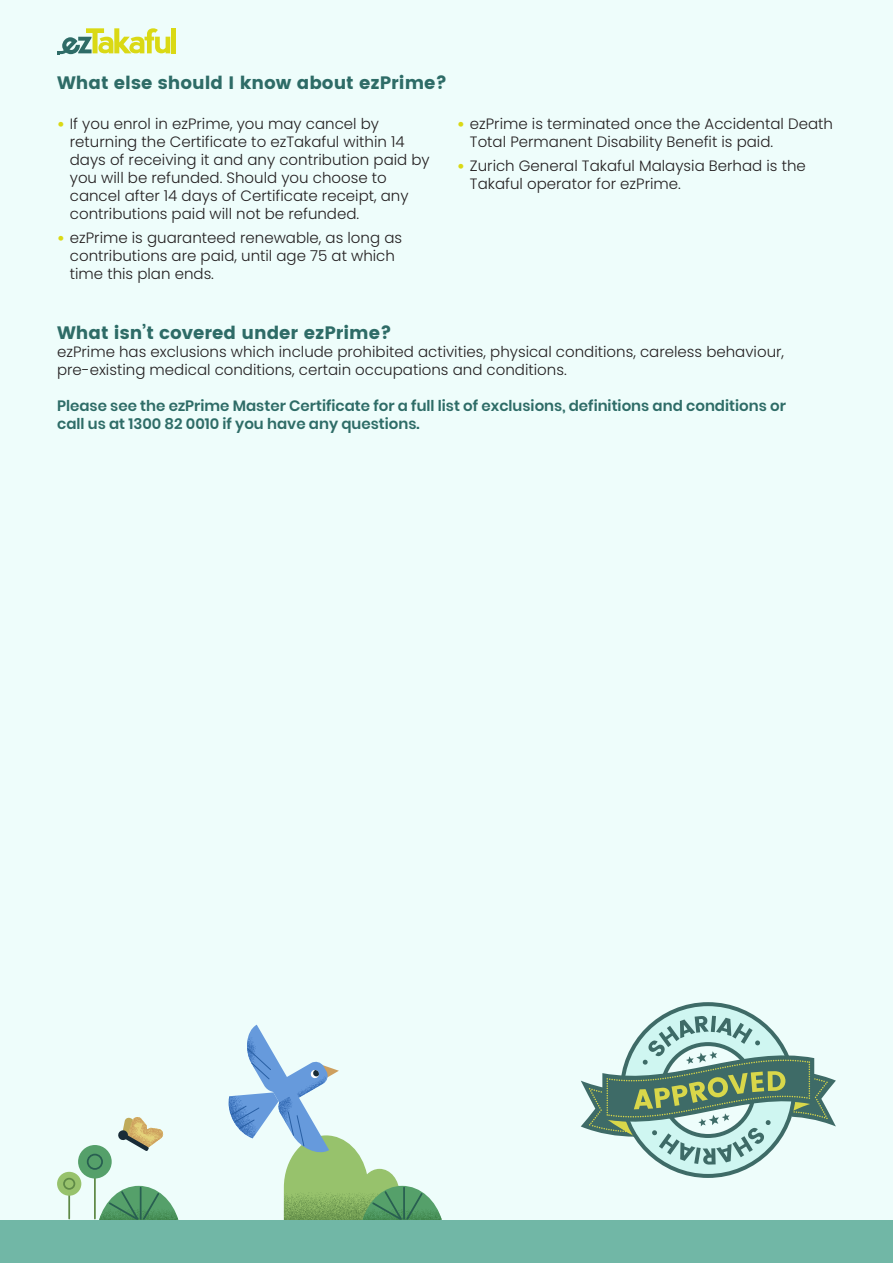
<style>
.page{position:relative;width:893px;height:1263px;background:#eefdfb}
.page>*{position:absolute;margin:0;border:0;box-sizing:border-box;transform-origin:0 0}
.t1{font:700 18px "Poppins";color:#2e6c67}
.t2{font:300 15px/18px "Poppins";color:#231f20}
.t3{font:600 15px/18px "Poppins";color:#2e6c67}
.s1{font-weight:900;font-size:14.25px;color:#dad914}
</style>
<div class="page">
<div style="left:171px;top:28px;width:5px;height:25px;background:#dad914"></div>
<svg style="left:57px;top:28px;width:113px;height:26px"></svg>
<hr style="left:94px;top:1166px;width:2px;height:52px;background:#5f8a47">
<div style="left:78px;top:1145px;width:34px;height:33px;background:#55a06a;border-radius:50%"></div>
<div style="left:87px;top:1154px;width:16px;height:16px;border:2px solid #285f51;border-radius:50%"></div>
<hr style="left:68px;top:1187px;width:2px;height:31px;background:#5f8a47">
<div style="left:57px;top:1172px;width:24px;height:24px;background:#97c26c;border-radius:50%"></div>
<div style="left:63px;top:1178px;width:12px;height:12px;border:2px solid #5f8a47;border-radius:50%"></div>
<svg style="left:99px;top:1186px;width:80px;height:34px"></svg>
<svg style="left:228px;top:1025px;width:214px;height:195px"></svg>
<div style="left:0;top:1220px;width:893px;height:43px;background:#71b7a6"></div>
<svg style="left:581px;top:1002px;width:255px;height:176px"></svg>
<svg style="left:118px;top:1117px;width:46px;height:34px"></svg>
<p class="t1" style="left:57px;top:72px;width:392px">What else should I know about ezPrime?</p>
<p class="t2" style="left:70px;top:115px;width:361px;text-indent:-13px"><span class="s1">•</span> If you enrol in ezPrime, you may cancel by returning the Certificate to ezTakaful within 14 days of receiving it and any contribution paid by you will be refunded. Should you choose to cancel after 14 days of Certificate receipt, any contributions paid will not be refunded.</p>
<p class="t2" style="left:70px;top:229px;width:334px;text-indent:-13px"><span class="s1">•</span> ezPrime is guaranteed renewable, as long as contributions are paid, until age 75 at which time this plan ends.</p>
<p class="t2" style="left:470px;top:115px;width:365px;text-indent:-13px"><span class="s1">•</span> ezPrime is terminated once the Accidental Death<br>Total Permanent Disability Benefit is paid.</p>
<p class="t2" style="left:470px;top:157px;width:337px;text-indent:-13px"><span class="s1">•</span> Zurich General Takaful Malaysia Berhad is the<br>Takaful operator for ezPrime.</p>
<p class="t1" style="left:57px;top:322px;width:336px">What isn’t covered under ezPrime?</p>
<p class="t2" style="left:57px;top:343px;width:729px">ezPrime has exclusions which include prohibited activities, physical conditions, careless behaviour, pre-existing medical conditions, certain occupations and conditions.</p>
<p class="t3" style="left:57px;top:397px;width:730px">Please see the ezPrime Master Certificate for a full list of exclusions, definitions and conditions or call us at 1300 82 0010 if you have any questions.</p>
</div>
